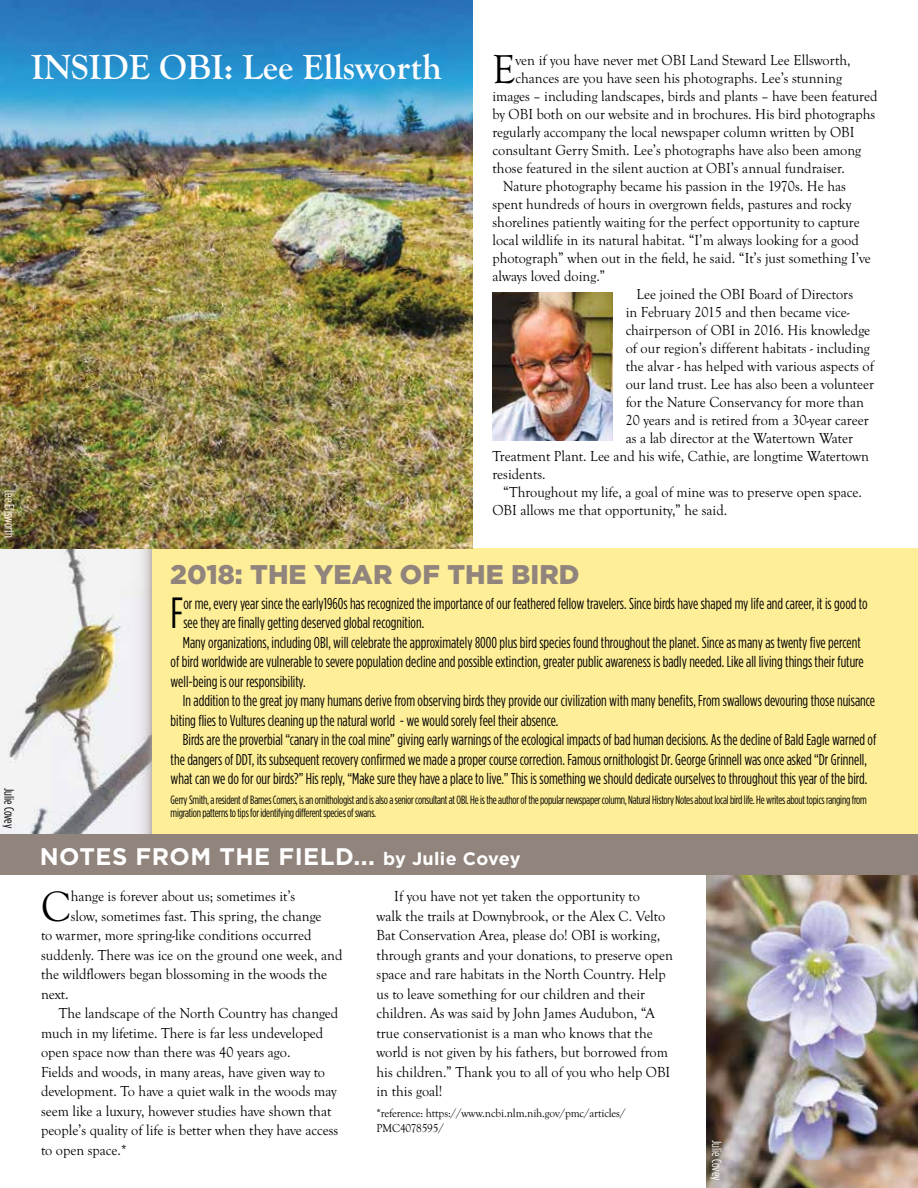
<style>
.page{position:relative;width:918px;height:1188px;background:#fff}
.page>*{position:absolute;margin:0;border:0;box-sizing:border-box;transform-origin:0 0}
.t1{font:43.95px "Goudy Old Sty T";color:#000;scale:.95 1}
.t2{font:43.65px "Gotham Condensed";color:#000;scale:.95 1}
.t3{font:41.7px "Goudy Old Sty T";color:#000;scale:.95 1}
.t4{font:700 36px "Goudy Old Sty T";color:#fff}
.t5{font:900 27px "Gotham";color:#90847c}
.t6{font:700 24px "Gotham";letter-spacing:.02em;color:#fff}
.t7{font:15.75px "Gotham Condensed";color:#000;scale:.95 1}
.t8{font:15px/19.5px "Goudy Old Sty T";color:#000;scale:.95 1}
.t9{font:13.5px "Gotham Condensed";color:#fff;scale:.95 1}
.t10{font:13.5px "Gotham Condensed";letter-spacing:-.005em;color:#000;scale:.95 1}
.t11{font:12px/13.5px "Gotham Condensed";letter-spacing:-.02em;color:#000;scale:.95 1}
.t12{font:12px/15px "Goudy Old Sty T";letter-spacing:-.01em;color:#000;scale:.95 1}
.s1{font-size:18px}
</style>
<div class="page">
<img style="left:0;top:548px;width:122px;height:287px">
<svg style="left:122px;top:548px;width:31px;height:287px;fill:#eeedef"></svg>
<div style="left:153px;top:548px;width:765px;height:287px;background:#feee98"></div>
<img style="left:0;top:0;width:472px;height:548px">
<img style="left:707px;top:875px;width:211px;height:313px">
<div style="left:0;top:835px;width:918px;height:40px;background:#90847c"></div>
<img style="left:492px;top:292px;width:120px;height:149px">
<p class="t9" style="left:17px;top:490px;width:53px;rotate:90deg">Lee Ellsworth</p>
<p class="t10" style="left:16px;top:788px;width:44px;rotate:90deg">Julie Covey</p>
<h3 class="t4" style="left:31px;top:47px;width:412px">INSIDE OBI: Lee Ellsworth</h3>
<h3 class="t3" style="left:492px;top:47px;width:26px">E</h3>
<p class="t8" style="left:516px;top:51px;width:354px">ven if you have never met OBI Land Steward Lee Ellsworth,</p>
<p class="t8" style="left:516px;top:69px;width:345px">chances are you have seen his photographs. Lee’s stunning</p>
<p class="t8" style="left:492px;top:87px;width:407px">images – including landscapes, birds and plants – have been featured</p>
<p class="t8" style="left:492px;top:105px;width:405px">by OBI both on our website and in brochures. His bird photographs</p>
<p class="t8" style="left:492px;top:123px;width:383px">regularly accompany the local newspaper column written by OBI</p>
<p class="t8" style="left:492px;top:141px;width:390px">consultant Gerry Smith. Lee’s photographs have also been among</p>
<p class="t8" style="left:492px;top:159px;width:373px">those featured in the silent auction at OBI’s annual fundraiser.</p>
<p class="t8" style="left:503px;top:177px;width:362px">Nature photography became his passion in the 1970s. He has</p>
<p class="t8" style="left:492px;top:195px;width:379px">spent hundreds of hours in overgrown fields, pastures and rocky</p>
<p class="t8" style="left:492px;top:213px;width:388px">shorelines patiently waiting for the perfect opportunity to capture</p>
<p class="t8" style="left:492px;top:231px;width:387px">local wildlife in its natural habitat. “I’m always looking for a good</p>
<p class="t8" style="left:492px;top:249px;width:400px">photograph” when out in the field, he said. “It’s just something I’ve</p>
<p class="t8" style="left:492px;top:267px;width:120px">always loved doing.”</p>
<p class="t8" style="left:636px;top:285px;width:230px">Lee joined the OBI Board of Directors</p>
<p class="t8" style="left:626px;top:303px;width:237px">in February 2015 and then became vice-</p>
<p class="t8" style="left:626px;top:321px;width:259px">chairperson of OBI in 2016. His knowledge</p>
<p class="t8" style="left:626px;top:339px;width:259px">of our region’s different habitats - including</p>
<p class="t8" style="left:626px;top:357px;width:263px">the alvar - has helped with various aspects of</p>
<p class="t8" style="left:626px;top:375px;width:263px">our land trust. Lee has also been a volunteer</p>
<p class="t8" style="left:626px;top:393px;width:252px">for the Nature Conservancy for more than</p>
<p class="t8" style="left:626px;top:411px;width:257px">20 years and is retired from a 30-year career</p>
<p class="t8" style="left:626px;top:429px;width:241px">as a lab director at the Watertown Water</p>
<p class="t8" style="left:492px;top:447px;width:398px">Treatment Plant. Lee and his wife, Cathie, are longtime Watertown</p>
<p class="t8" style="left:492px;top:465px;width:57px">residents.</p>
<p class="t8" style="left:503px;top:483px;width:379px">“Throughout my life, a goal of mine was to preserve open space.</p>
<p class="t8" style="left:492px;top:501px;width:249px">OBI allows me that opportunity,” he said.</p>
<h3 class="t5" style="left:170px;top:559px;width:411px">2018: THE YEAR OF THE BIRD</h3>
<h2 class="t2" style="left:171px;top:589px;width:15px">F</h2>
<p class="t7" style="left:183px;top:595px;width:722px">or me, every year since the early1960s has recognized the importance of our feathered fellow travelers. Since birds have shaped my life and career, it is good to</p>
<p class="t7" style="left:183px;top:614px;width:255px">see they are finally getting deserved global recognition.</p>
<p class="t7" style="left:183px;top:634px;width:715px">Many organizations, including OBI, will celebrate the approximately 8000 plus bird species found throughout the planet. Since as many as twenty five percent</p>
<p class="t7" style="left:171px;top:653px;width:731px">of bird worldwide are vulnerable to severe population decline and possible extinction, greater public awareness is badly needed. Like all living things their future</p>
<p class="t7" style="left:171px;top:673px;width:144px">well-being is our responsibility.</p>
<p class="t7" style="left:183px;top:692px;width:730px">In addition to the great joy many humans derive from observing birds they provide our civilization with many benefits, From swallows devouring those nuisance</p>
<p class="t7" style="left:171px;top:712px;width:410px">biting flies to Vultures cleaning up the natural world - we would sorely feel their absence.</p>
<p class="t7" style="left:183px;top:731px;width:732px">Birds are the proverbial “canary in the coal mine” giving early warnings of the ecological impacts of bad human decisions. As the decline of Bald Eagle warned of</p>
<p class="t7" style="left:171px;top:751px;width:734px">the dangers of DDT, its subsequent recovery confirmed we made a proper course correction. Famous ornithologist Dr. George Grinnell was once asked “Dr Grinnell,</p>
<p class="t7" style="left:171px;top:770px;width:735px">what can we do for our birds?” His reply, “Make sure they have a place to live.” This is something we should dedicate ourselves to throughout this year of the bird.</p>
<p class="t11" style="left:171px;top:793px;width:734px">Gerry Smith, a resident of Barnes Corners, is an ornithologist and is also a senior consultant at OBI. He is the author of the popular newspaper column, Natural History Notes about local bird life. He writes about topics ranging from migration patterns to tips for identifying different species of swans.</p>
<h3 class="t6" style="left:40px;top:841px;width:482px">NOTES FROM THE FIELD... <span class="s1">by Julie Covey</span></h3>
<h1 class="t1" style="left:41px;top:882px;width:33px">C</h1>
<p class="t8" style="left:71px;top:887px;width:238px">hange is forever about us; sometimes it’s</p>
<p class="t8" style="left:71px;top:906px;width:265px">slow, sometimes fast. This spring, the change</p>
<p class="t8" style="left:41px;top:926px;width:286px">to warmer, more spring-like conditions occurred</p>
<p class="t8" style="left:41px;top:945px;width:319px">suddenly. There was ice on the ground one week, and</p>
<p class="t8" style="left:41px;top:965px;width:303px">the wildflowers began blossoming in the woods the</p>
<p class="t8" style="left:41px;top:984px;width:31px">next.</p>
<p class="t8" style="left:59px;top:1004px;width:296px">The landscape of the North Country has changed</p>
<p class="t8" style="left:41px;top:1023px;width:299px">much in my lifetime. There is far less undeveloped</p>
<p class="t8" style="left:41px;top:1043px;width:264px">open space now than there was 40 years ago.</p>
<p class="t8" style="left:41px;top:1062px;width:301px">Fields and woods, in many areas, have given way to</p>
<p class="t8" style="left:41px;top:1082px;width:313px">development. To have a quiet walk in the woods may</p>
<p class="t8" style="left:41px;top:1101px;width:307px">seem like a luxury, however studies have shown that</p>
<p class="t8" style="left:41px;top:1121px;width:315px">people’s quality of life is better when they have access</p>
<p class="t8" style="left:41px;top:1140px;width:92px">to open space.*</p>
<p class="t8" style="left:377px;top:887px;width:314px;text-indent:18px">If you have not yet taken the opportunity to<br>walk the trails at Downybrook, or the Alex C. Velto Bat Conservation Area, please do! OBI is working, through grants and your donations, to preserve open space and rare habitats in the North Country. Help us to leave something for our children and their children. As was said by John James Audubon, “A true conservationist is a man who knows that the world is not given by his fathers, but borrowed from his children.” Thank you to all of you who help OBI in this goal!</p>
<p class="t12" style="left:377px;top:1106px;width:264px">*reference: https://www.ncbi.nlm.nih.gov/pmc/articles/<br>PMC4078595/</p>
<p class="t9" style="left:724px;top:1140px;width:44px;rotate:90deg">Julie Covey</p>
</div>
